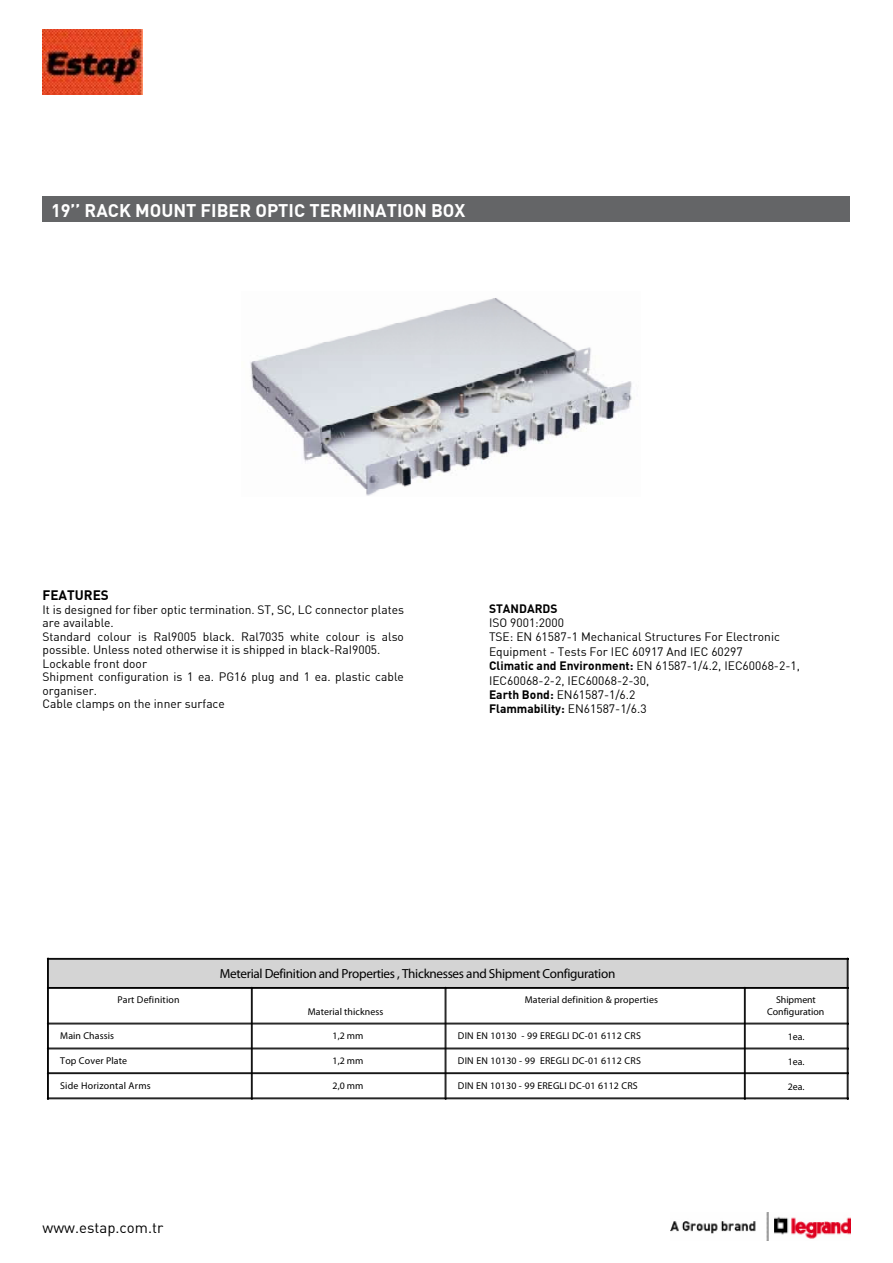
<style>
.page{position:relative;width:893px;height:1263px;background:#fff}
.page>*{position:absolute;margin:0;border:0;box-sizing:border-box;transform-origin:0 0}
.t1{font:18px "DINTR Bold";color:#fff}
.t2{font:15px "DINTR";color:#000}
.t3{font:13.5px "DINTR Bold";color:#000}
.t4{font:13.2px "Myriad Pro";letter-spacing:-.025em;color:#000}
.t5{font:12px/13.5px "DINTR";color:#000}
.t6{font:12px "DINTR Bold";color:#000}
.t7{font:9.9px/12px "Myriad Pro";letter-spacing:.015em;color:#000;text-align:center}
.s1{font-family:"DINTR Bold"}
.s2{font-family:"DINTR"}
</style>
<div class="page">
<img style="left:43px;top:30px;width:99px;height:65px">
<div style="left:43px;top:197px;width:807px;height:25px;background:#646567"></div>
<img style="left:671px;top:1212px;width:179px;height:28px">
<img style="left:250px;top:298px;width:382px;height:198px">
<div style="left:48px;top:959px;width:800px;height:29px;background:#d4d4d4"></div>
<hr style="left:48px;top:959px;width:800px;height:1px;background:#000">
<hr style="left:48px;top:958px;width:800px;height:1px;background:#000">
<hr style="left:48px;top:988px;width:800px;height:1px;background:#000">
<hr style="left:48px;top:987px;width:800px;height:1px;background:#000">
<hr style="left:251px;top:988px;width:1px;height:110px;background:#000">
<hr style="left:252px;top:988px;width:1px;height:110px;background:#000">
<hr style="left:445px;top:988px;width:1px;height:110px;background:#000">
<hr style="left:744px;top:988px;width:1px;height:110px;background:#000">
<hr style="left:745px;top:988px;width:1px;height:110px;background:#000">
<hr style="left:48px;top:1023px;width:800px;height:1px;background:#000">
<hr style="left:48px;top:1048px;width:800px;height:1px;background:#000">
<hr style="left:47px;top:959px;width:1px;height:139px;background:#000">
<hr style="left:48px;top:959px;width:1px;height:139px;background:#000">
<hr style="left:847px;top:959px;width:1px;height:139px;background:#000">
<hr style="left:848px;top:959px;width:1px;height:139px;background:#000">
<hr style="left:48px;top:1073px;width:800px;height:1px;background:#000">
<hr style="left:48px;top:1072px;width:800px;height:1px;background:#000">
<hr style="left:48px;top:1098px;width:800px;height:1px;background:#000">
<hr style="left:48px;top:1097px;width:800px;height:1px;background:#000">
<h1 class="t1" style="left:51px;top:198px;width:416px">19’’ RACK MOUNT FIBER OPTIC TERMINATION BOX</h1>
<p class="t3" style="left:43px;top:586px;width:68px">FEATURES</p>
<p class="t5" style="left:43px;top:602px;width:363px">It is designed for fiber optic termination. ST, SC, LC connector plates are available.<br>Standard colour is Ral9005 black. Ral7035 white colour is also possible. Unless noted otherwise it is shipped in black-RaI9005.<br>Lockable front door<br>Shipment configuration is 1 ea. PG16 plug and 1 ea. plastic cable organiser.<br>Cable clamps on the inner surface</p>
<p class="t6" style="left:489px;top:600px;width:70px">STANDARDS</p>
<p class="t5" style="left:489px;top:615px;width:312px;line-height:14.4px">ISO 9001:2000<br>TSE: EN 61587-1 Mechanical Structures For Electronic Equipment - Tests For IEC 60917 And IEC 60297<br><span class="s1">Climatic and Environment:</span> EN 61587-1/4.2, IEC60068-2-1, IEC60068-2-2, IEC60068-2-30,<br><span class="s1">Earth Bond:</span> EN61587-1/6.2</p>
<p class="t6" style="left:489px;top:701px;width:159px">Flammability: <span class="s2">EN61587-1/6.3</span></p>
<p class="t7" style="left:117px;top:994px;width:64px">Part Definition</p>
<p class="t4" style="left:220px;top:966px;width:397px">Meterial Definition and Properties , Thicknesses and Shipment Configuration</p>
<p class="t7" style="left:308px;top:1005px;width:77px">Material thickness</p>
<p class="t7" style="left:525px;top:994px;width:135px">Material definition &amp; properties</p>
<p class="t7" style="left:767px;top:994px;width:59px">Shipment<br>Configuration</p>
<p class="t7" style="left:60px;top:1029px;width:55px">Main Chassis</p>
<p class="t7" style="left:333px;top:1029px;width:32px">1,2 mm</p>
<p class="t7" style="left:458px;top:1029px;width:184px">DIN EN 10130 - 99 EREGLI DC-01 6112 CRS</p>
<p class="t7" style="left:788px;top:1030px;width:18px">1ea.</p>
<p class="t7" style="left:60px;top:1054px;width:68px">Top Cover Plate</p>
<p class="t7" style="left:333px;top:1054px;width:32px">1,2 mm</p>
<p class="t7" style="left:458px;top:1054px;width:184px">DIN EN 10130 - 99 EREGLI DC-01 6112 CRS</p>
<p class="t7" style="left:788px;top:1055px;width:18px">1ea.</p>
<p class="t7" style="left:60px;top:1080px;width:92px">Side Horizontal Arms</p>
<p class="t7" style="left:333px;top:1080px;width:32px">2,0 mm</p>
<p class="t7" style="left:458px;top:1079px;width:181px">DIN EN 10130 - 99 EREGLI DC-01 6112 CRS</p>
<p class="t7" style="left:788px;top:1080px;width:18px">2ea.</p>
<p class="t2" style="left:43px;top:1218px;width:122px">www.estap.com.tr</p>
</div>
